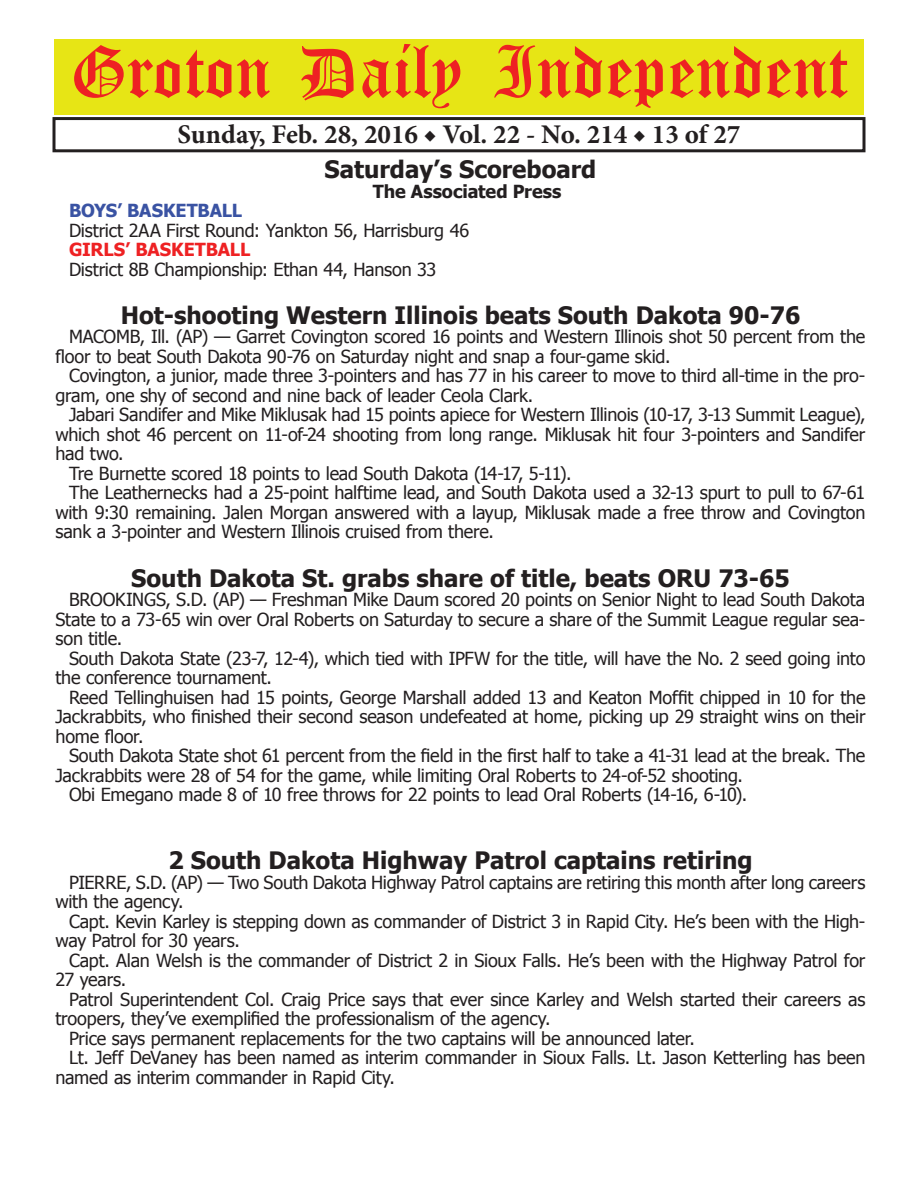
<style>
.page{position:relative;width:918px;height:1188px;background:#fff}
.page>*{position:absolute;margin:0;border:0;box-sizing:border-box;transform-origin:0 0}
.t1{font:54px "Old English Five";color:#ee2123}
.t2{font:700 27px "Minion Pro";color:#231f20}
.t3{font:700 24px "Tahoma";color:#231f20}
.t4{font:18px/19.5px "Tahoma";letter-spacing:-.015em;color:#231f20}
.t5{font:700 18px "Tahoma";letter-spacing:-.005em;color:#231f20}
.t6{font:700 18px "Tahoma";letter-spacing:-.01em;color:#ee2123}
.t7{font:700 18px "Tahoma";letter-spacing:-.01em;color:#3a53a3}
</style>
<div class="page">
<div style="left:52px;top:117px;width:814px;height:35px;border:3px solid #231f20"></div>
<div style="left:54px;top:40px;width:810px;height:75px;background:#e7e515"></div>
<h1 class="t1" style="left:70px;top:47px;width:779px">Groton Daily Independent</h1>
<h2 class="t2" style="left:178px;top:116px;width:564px">Sunday, Feb. 28, 2016 ◆ Vol. 22 - No. 214 ◆ 13 of 27</h2>
<h3 class="t3" style="left:325px;top:153px;width:273px">Saturday’s Scoreboard</h3>
<p class="t5" style="left:373px;top:179px;width:190px">The Associated Press</p>
<p class="t7" style="left:69px;top:198px;width:175px">BOYS’ BASKETBALL</p>
<p class="t4" style="left:69px;top:220px;width:402px">District 2AA First Round: Yankton 56, Harrisburg 46</p>
<p class="t6" style="left:69px;top:237px;width:183px">GIRLS’ BASKETBALL</p>
<p class="t4" style="left:69px;top:259px;width:369px">District 8B Championship: Ethan 44, Hanson 33</p>
<h3 class="t3" style="left:121px;top:298px;width:681px">Hot-shooting Western Illinois beats South Dakota 90-76</h3>
<p class="t4" style="left:56px;top:326px;width:811px;text-indent:14px">MACOMB, Ill. (AP) — Garret Covington scored 16 points and Western Illinois shot 50 percent from the floor to beat South Dakota 90-76 on Saturday night and snap a four-game skid.</p>
<p class="t4" style="left:56px;top:365px;width:812px;text-indent:14px">Covington, a junior, made three 3-pointers and has 77 in his career to move to third all-time in the pro&shy;gram, one shy of second and nine back of leader Ceola Clark.</p>
<p class="t4" style="left:69px;top:404px;width:798px">Jabari Sandifer and Mike Miklusak had 15 points apiece for Western Illinois (10-17, 3-13 Summit League),</p>
<p class="t4" style="left:56px;top:424px;width:811px">which shot 46 percent on 11-of-24 shooting from long range. Miklusak hit four 3-pointers and Sandifer</p>
<p class="t4" style="left:56px;top:443px;width:70px">had two.</p>
<p class="t4" style="left:69px;top:463px;width:504px">Tre Burnette scored 18 points to lead South Dakota (14-17, 5-11).</p>
<p class="t4" style="left:69px;top:482px;width:798px">The Leathernecks had a 25-point halftime lead, and South Dakota used a 32-13 spurt to pull to 67-61</p>
<p class="t4" style="left:56px;top:502px;width:812px">with 9:30 remaining. Jalen Morgan answered with a layup, Miklusak made a free throw and Covington</p>
<p class="t4" style="left:56px;top:521px;width:440px">sank a 3-pointer and Western Illinois cruised from there.</p>
<h3 class="t3" style="left:131px;top:561px;width:660px">South Dakota St. grabs share of title, beats ORU 73-65</h3>
<p class="t4" style="left:56px;top:589px;width:812px;text-align:justify;text-indent:14px">BROOKINGS, S.D. (AP) — Freshman Mike Daum scored 20 points on Senior Night to lead South Dakota State to a 73-65 win over Oral Roberts on Saturday to secure a share of the Summit League regular sea&shy;son title.</p>
<p class="t4" style="left:56px;top:648px;width:811px;text-indent:14px">South Dakota State (23-7, 12-4), which tied with IPFW for the title, will have the No. 2 seed going into the conference tournament.</p>
<p class="t4" style="left:56px;top:687px;width:812px;text-align:justify;text-indent:14px">Reed Tellinghuisen had 15 points, George Marshall added 13 and Keaton Moffit chipped in 10 for the Jackrabbits, who finished their second season undefeated at home, picking up 29 straight wins on their home floor.</p>
<p class="t4" style="left:69px;top:745px;width:798px">South Dakota State shot 61 percent from the field in the first half to take a 41-31 lead at the break. The</p>
<p class="t4" style="left:56px;top:765px;width:689px">Jackrabbits were 28 of 54 for the game, while limiting Oral Roberts to 24-of-52 shooting.</p>
<p class="t4" style="left:69px;top:784px;width:680px">Obi Emegano made 8 of 10 free throws for 22 points to lead Oral Roberts (14-16, 6-10).</p>
<h3 class="t3" style="left:169px;top:844px;width:586px">2 South Dakota Highway Patrol captains retiring</h3>
<p class="t4" style="left:56px;top:871px;width:811px;text-indent:14px">PIERRE, S.D. (AP) — Two South Dakota Highway Patrol captains are retiring this month after long careers with the agency.</p>
<p class="t4" style="left:56px;top:910px;width:812px;text-indent:14px">Capt. Kevin Karley is stepping down as commander of District 3 in Rapid City. He’s been with the High&shy;way Patrol for 30 years.</p>
<p class="t4" style="left:56px;top:949px;width:811px;text-indent:14px">Capt. Alan Welsh is the commander of District 2 in Sioux Falls. He’s been with the Highway Patrol for<br>27 years.</p>
<p class="t4" style="left:69px;top:988px;width:798px">Patrol Superintendent Col. Craig Price says that ever since Karley and Welsh started their careers as</p>
<p class="t4" style="left:56px;top:1008px;width:497px">troopers, they’ve exemplified the professionalism of the agency.</p>
<p class="t4" style="left:69px;top:1027px;width:627px">Price says permanent replacements for the two captains will be announced later.</p>
<p class="t4" style="left:69px;top:1047px;width:798px">Lt. Jeff DeVaney has been named as interim commander in Sioux Falls. Lt. Jason Ketterling has been</p>
<p class="t4" style="left:56px;top:1066px;width:341px">named as interim commander in Rapid City.</p>
</div>
